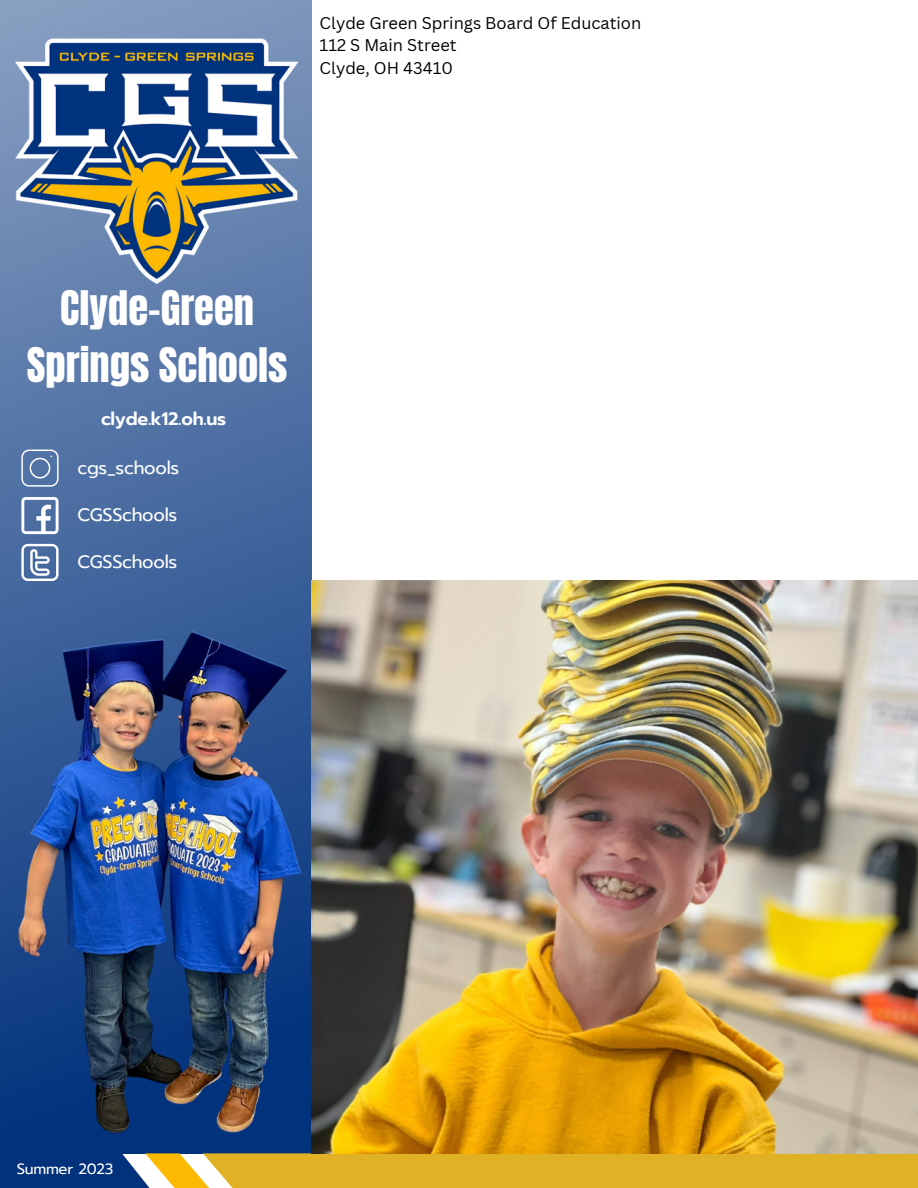
<style>
.page{position:relative;width:918px;height:1188px;background:#fff}
.page>*{position:absolute;margin:0;border:0;box-sizing:border-box;transform-origin:0 0}
.t1{font:40.5px/56.2px "Anton";color:#fff;text-align:center}
.t2{font:18px "Prompt";letter-spacing:-.015em;color:#fff}
.t3{font:600 18px "Prompt";letter-spacing:-.015em;color:#fff}
.t4{font:18px "Prompt";letter-spacing:-.015em;color:#fdfdfd}
.t5{font:16.5px "Canva Sans";color:#000}
.t6{font:14.85px "Prompt";letter-spacing:-.015em;color:#fff}
</style>
<div class="page">
<img style="left:0;top:0;width:320px;height:1154px">
<img style="left:8px;top:33px;width:298px;height:254px">
<svg style="left:21px;top:450px;width:38px;height:37px"></svg>
<svg style="left:21px;top:497px;width:38px;height:37px"></svg>
<svg style="left:21px;top:544px;width:38px;height:37px"></svg>
<svg style="left:0;top:1154px;width:918px;height:34px;background:#c2a23b"></svg>
<img style="left:0;top:587px;width:306px;height:568px">
<img style="left:312px;top:581px;width:606px;height:572px">
<p class="t5" style="left:320px;top:11px;width:323px">Clyde Green Springs Board Of Education</p>
<p class="t5" style="left:320px;top:34px;width:138px">112 S Main Street</p>
<p class="t5" style="left:320px;top:56px;width:135px">Clyde, OH 43410</p>
<p class="t1" style="left:27px;top:281px;width:262px">Clyde-Green<br>Springs Schools</p>
<p class="t3" style="left:101px;top:406px;width:127px">clyde.k12.oh.us</p>
<p class="t2" style="left:77px;top:454px;width:103px">cgs_schools</p>
<p class="t2" style="left:77px;top:501px;width:101px">CGSSchools</p>
<p class="t4" style="left:77px;top:548px;width:101px">CGSSchools</p>
<p class="t6" style="left:17px;top:1157px;width:98px">Summer 2023</p>
</div>
